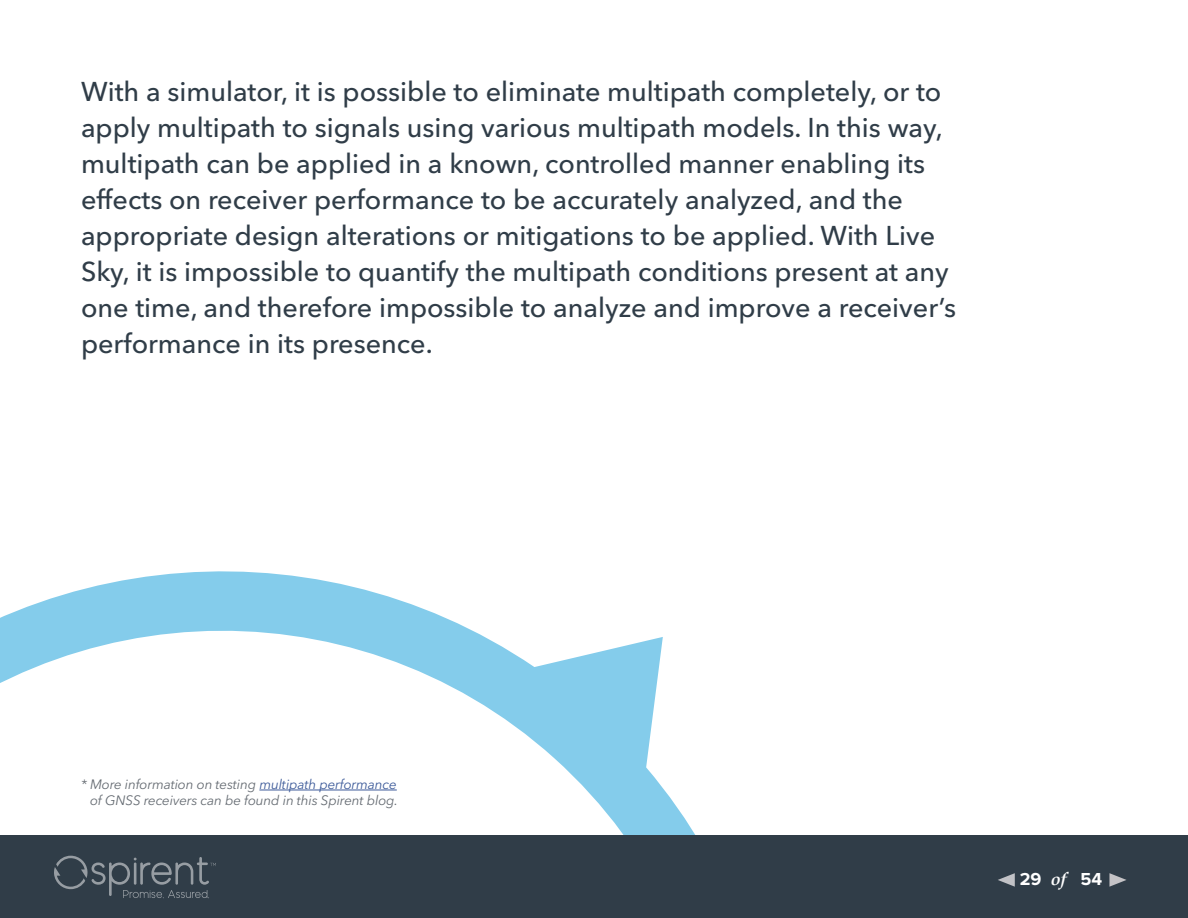
<style>
.page{position:relative;width:1188px;height:918px;background:#fff}
.page>*{position:absolute;margin:0;border:0;box-sizing:border-box;transform-origin:0 0}
.t1{font:500 27px/36px "Avenir Next LT Pro";color:#303d48}
.t2{font:700 18px "Proxima Nova";color:#fff}
.t3{font:italic 13.5px/16.2px "Avenir Next LT Pro";letter-spacing:-.01em;color:#656b72;text-align:right}
.s1{color:#3c5a99}
.s2{font-family:"Book Antiqua";font-style:italic}
</style>
<div class="page">
<svg style="left:0;top:571px;width:824px;height:265px"></svg>
<div style="left:0;top:836px;width:1188px;height:82px;background:#303d48"></div>
<svg style="left:54px;top:856px;width:162px;height:42px"></svg>
<svg style="left:1109px;top:873px;width:18px;height:14px"></svg>
<svg style="left:998px;top:873px;width:17px;height:14px"></svg>
<p class="t1" style="left:81px;top:76px;width:877px">With a simulator, it is possible to eliminate multipath completely, or to apply multipath to signals using various multipath models. In this way, multipath can be applied in a known, controlled manner enabling its effects on receiver performance to be accurately analyzed, and the appropriate design alterations or mitigations to be applied. With Live Sky, it is impossible to quantify the multipath conditions present at any one time, and therefore impossible to analyze and improve a receiver’s performance in its presence.</p>
<p class="t3" style="left:81px;top:777px;width:319px">* More information on testing <span class="s1">multipath performance </span>of GNSS receivers can be found in this Spirent blog.</p>
<p class="t2" style="left:1020px;top:872px;width:84px">29 <span class="s2">of</span> 54</p>
</div>
